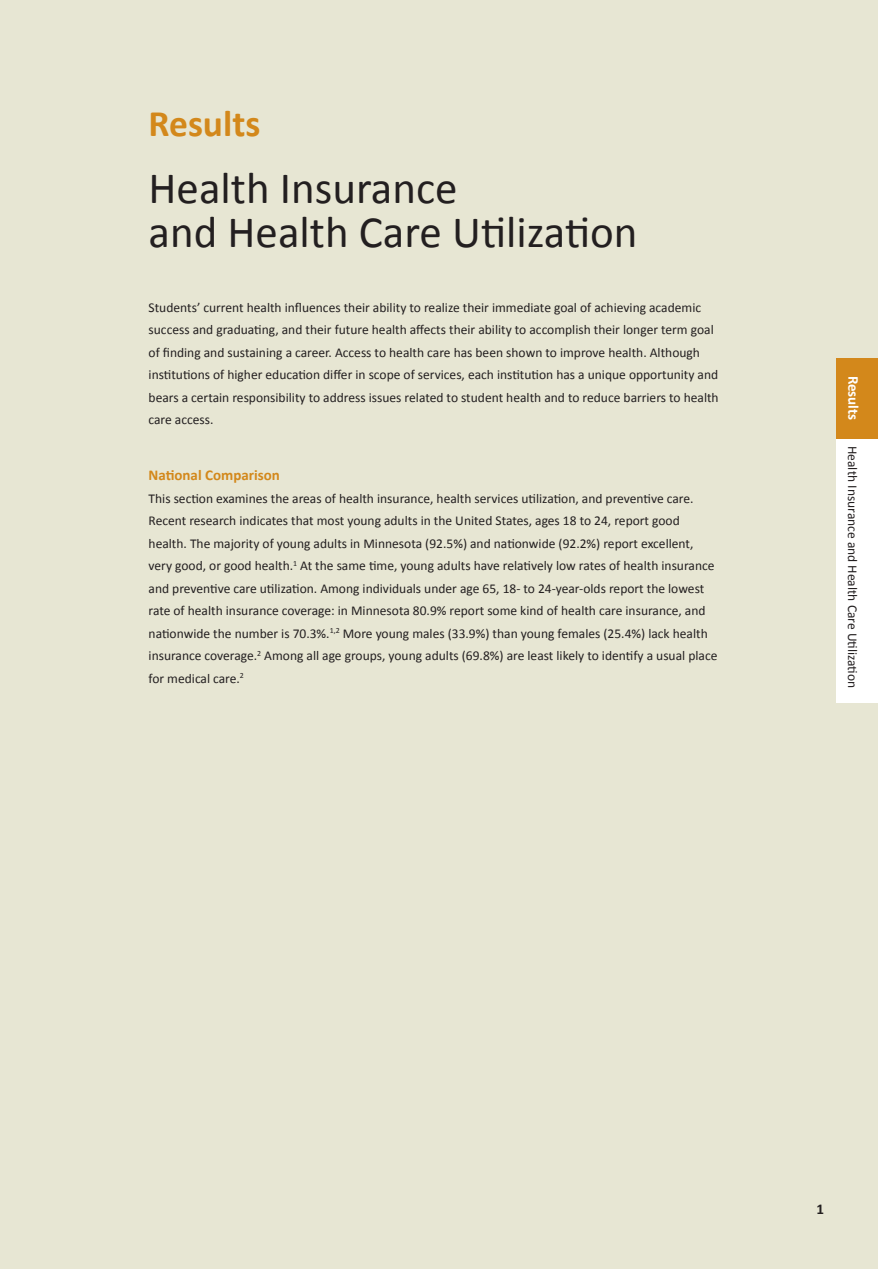
<style>
.page{position:relative;width:878px;height:1269px;background:#e7e6d3}
.page>*{position:absolute;margin:0;border:0;box-sizing:border-box;transform-origin:0 0}
.t1{font:45px/43.5px "Calibri";color:#231f20}
.t2{font:700 37.5px "Calibri";color:#d3881b}
.t3{font:700 15px "Calibri";color:#d3881b}
.t4{font:700 15px "Calibri";color:#fff}
.t5{font:700 15px "Calibri";color:#231f20}
.t6{font:13.5px/22.5px "Calibri";color:#231f20}
</style>
<div class="page">
<div style="left:836px;top:437px;width:42px;height:266px;background:#fff"></div>
<div style="left:836px;top:358px;width:42px;height:80px;background:#d3881b"></div>
<h2 class="t2" style="left:148px;top:100px;width:113px">Results</h2>
<h1 class="t1" style="left:148px;top:165px;width:490px">Health Insurance<br>and Health Care Utilization</h1>
<p class="t6" style="left:148px;top:295px;width:571px">Students’ current health influences their ability to realize their immediate goal of achieving academic success and graduating, and their future health affects their ability to accomplish their longer term goal of finding and sustaining a career. Access to health care has been shown to improve health. Although institutions of higher education differ in scope of services, each institution has a unique opportunity and bears a certain responsibility to address issues related to student health and to reduce barriers to health care access.</p>
<p class="t3" style="left:148px;top:466px;width:133px">National Comparison</p>
<p class="t6" style="left:148px;top:487px;width:570px">This section examines the areas of health insurance, health services utilization, and preventive care.<br>Recent research indicates that most young adults in the United States, ages 18 to 24, report good health. The majority of young adults in Minnesota (92.5%) and nationwide (92.2%) report excellent, very good, or good health.<sup>1</sup> At the same time, young adults have relatively low rates of health insurance and preventive care utilization. Among individuals under age 65, 18- to 24-year-olds report the lowest rate of health insurance coverage: in Minnesota 80.9% report some kind of health care insurance, and nationwide the number is 70.3%.<sup>1,2</sup> More young males (33.9%) than young females (25.4%) lack health insurance coverage.<sup>2</sup> Among all age groups, young adults (69.8%) are least likely to identify a usual place for medical care.<sup>2</sup></p>
<p class="t4" style="left:862px;top:376px;width:46px;rotate:90deg">Results</p>
<p class="t6" style="left:864px;top:446px;width:244px;rotate:90deg">Health Insurance and Health Care Utilization</p>
<p class="t5" style="left:816px;top:1200px;width:9px">1</p>
</div>
